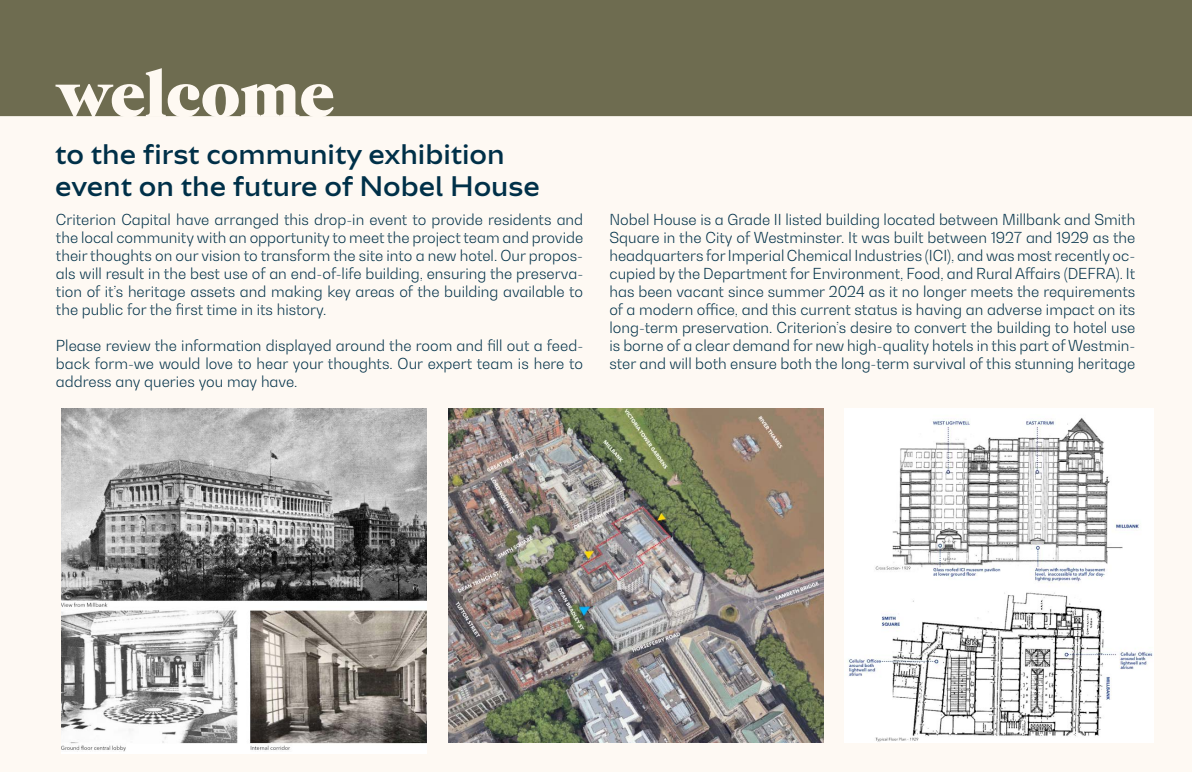
<style>
.page{position:relative;width:1192px;height:772px;background:#fff}
.page>*{position:absolute;margin:0;border:0;box-sizing:border-box;transform-origin:0 0}
.t1{font:900 60px "Bw Beto";color:#fef9f2}
.t2{font:500 26px/31.2px "Bw Aleta No 20";color:#003048}
.t3{font:300 15px/18px "Bw Gradual DEMO";color:#003048;text-align:justify}
</style>
<div class="page">
<div style="left:0;top:0;width:1192px;height:116px;background:#6e6c50"></div>
<div style="left:0;top:116px;width:1192px;height:655px;background:#fef9f2"></div>
<img style="left:448px;top:408px;width:375px;height:334px">
<img style="left:844px;top:408px;width:309px;height:334px">
<img style="left:61px;top:408px;width:365px;height:345px">
<h1 class="t1" style="left:56px;top:55px;width:280px">welcome</h1>
<h2 class="t2" style="left:55px;top:139px;width:486px">to the first community exhibition event on the future of Nobel House</h2>
<p class="t3" style="left:56px;top:210px;width:529px">Criterion Capital have arranged this drop-in event to provide residents and the local community with an opportunity to meet the project team and provide their thoughts on our vision to transform the site into a new hotel. Our propos&shy;als will result in the best use of an end-of-life building, ensuring the preserva&shy;tion of it’s heritage assets and making key areas of the building available to the public for the first time in its history.</p>
<p class="t3" style="left:56px;top:336px;width:529px">Please review the information displayed around the room and fill out a feed&shy;back form-we would love to hear your thoughts. Our expert team is here to address any queries you may have.</p>
<p class="t3" style="left:609px;top:210px;width:527px">Nobel House is a Grade II listed building located between Millbank and Smith Square in the City of Westminster. It was built between 1927 and 1929 as the headquarters for Imperial Chemical Industries (ICI), and was most recently oc&shy;cupied by the Department for Environment, Food, and Rural Affairs (DEFRA). It has been vacant since summer 2024 as it no longer meets the requirements of a modern office, and this current status is having an adverse impact on its long-term preservation. Criterion’s desire to convert the building to hotel use is borne of a clear demand for new high-quality hotels in this part of Westmin&shy;ster and will both ensure both the long-term survival of this stunning heritage</p>
</div>
